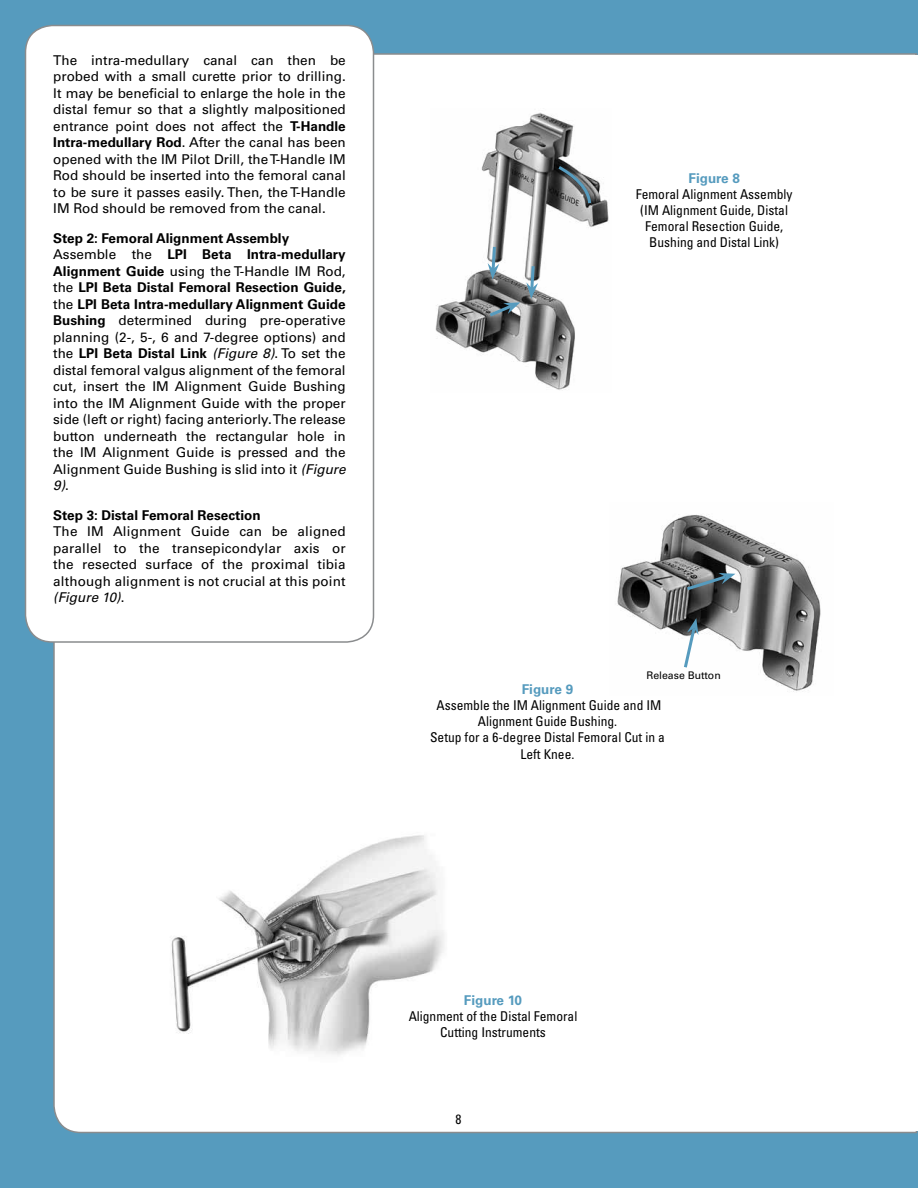
<style>
.page{position:relative;width:918px;height:1188px;background:#569bbe}
.page>*{position:absolute;margin:0;border:0;box-sizing:border-box;transform-origin:0 0}
.t1{font:13.5px/16.5px "Univers LT Std";color:#000}
.t2{font:condensed 13.5px/16.2px "Univers LT Std";color:#000;text-align:center}
.t3{font:700 13.5px "Univers LT Std";color:#000}
.t4{font:700 13.5px "Univers LT Std";color:#569bbe}
.t5{font:10.5px "Univers LT Std";color:#000}
.s1{font-weight:700}
.s2{font-style:italic}
</style>
<div class="page">
<div style="left:53px;top:52px;width:865px;height:1082px;background:#fff"></div>
<div style="left:810px;top:55px;width:108px;height:1076px;background:#fff"></div>
<div style="left:26px;top:26px;width:348px;height:616px;background:#fff;border-radius:27px"></div>
<div style="left:25px;top:25px;width:349px;height:618px;border:2px solid #8a8c8e;border-radius:27px"></div>
<img style="left:431px;top:108px;width:181px;height:284px">
<svg style="left:488px;top:244px;width:11px;height:35px"></svg>
<svg style="left:526px;top:263px;width:12px;height:36px"></svg>
<svg style="left:486px;top:302px;width:34px;height:17px"></svg>
<svg style="left:556px;top:164px;width:37px;height:42px;background:#7d8386"></svg>
<img style="left:609px;top:502px;width:212px;height:194px">
<svg style="left:682px;top:618px;width:17px;height:53px"></svg>
<svg style="left:684px;top:573px;width:52px;height:20px"></svg>
<img style="left:165px;top:827px;width:300px;height:253px">
<p class="t1" style="left:53px;top:52px;width:294px">The intra-medullary canal can then be probed with a small curette prior to drilling.<br>It may be beneficial to enlarge the hole in the distal femur so that a slightly malpositioned entrance point does not affect the <span class="s1">T-Handle Intra-medullary Rod</span>. After the canal has been opened with the IM Pilot Drill, the T-Handle IM Rod should be inserted into the femoral canal to be sure it passes easily. Then, the T-Handle IM Rod should be removed from the canal.</p>
<p class="t1" style="left:53px;top:230px;width:294px"><span class="s1">Step 2: Femoral Alignment Assembly </span>Assemble the <span class="s1">LPI Beta Intra-medullary Alignment Guide</span> using the T-Handle IM Rod, the <span class="s1">LPI Beta Distal Femoral Resection Guide, </span>the <span class="s1">LPI Beta Intra-medullary Alignment Guide Bushing</span> determined during pre-operative planning (2-, 5-, 6 and 7-degree options) and the <span class="s1">LPI Beta Distal Link</span> <span class="s2">(Figure 8)</span>. To set the distal femoral valgus alignment of the femoral cut, insert the IM Alignment Guide Bushing into the IM Alignment Guide with the proper side (left or right) facing anteriorly. The release button underneath the rectangular hole in the IM Alignment Guide is pressed and the Alignment Guide Bushing is slid into it <span class="s2">(Figure 9)</span>.</p>
<p class="t3" style="left:53px;top:507px;width:209px">Step 3: Distal Femoral Resection</p>
<p class="t1" style="left:53px;top:523px;width:43px">The IM</p>
<p class="t1" style="left:53px;top:523px;width:294px;text-align:justify;text-indent:60px">Alignment Guide can be aligned parallel to the transepicondylar axis or the resected surface of the proximal tibia although alignment is not crucial at this point <span class="s2">(Figure 10)</span>.</p>
<p class="t4" style="left:689px;top:170px;width:53px">Figure 8</p>
<p class="t2" style="left:636px;top:186px;width:158px">Femoral Alignment Assembly (IM Alignment Guide, Distal<br>Femoral Resection Guide,<br>Bushing and Distal Link)</p>
<p class="t5" style="left:647px;top:670px;width:76px">Release Button</p>
<p class="t4" style="left:522px;top:681px;width:53px">Figure 9</p>
<p class="t2" style="left:430px;top:697px;width:236px">Assemble the IM Alignment Guide and IM<br>Alignment Guide Bushing.<br>Setup for a 6-degree Distal Femoral Cut in a<br>Left Knee.</p>
<p class="t4" style="left:464px;top:992px;width:60px">Figure 10</p>
<p class="t2" style="left:409px;top:1008px;width:170px">Alignment of the Distal Femoral<br>Cutting Instruments</p>
<p class="t2" style="left:456px;top:1110px;width:7px">8</p>
</div>
